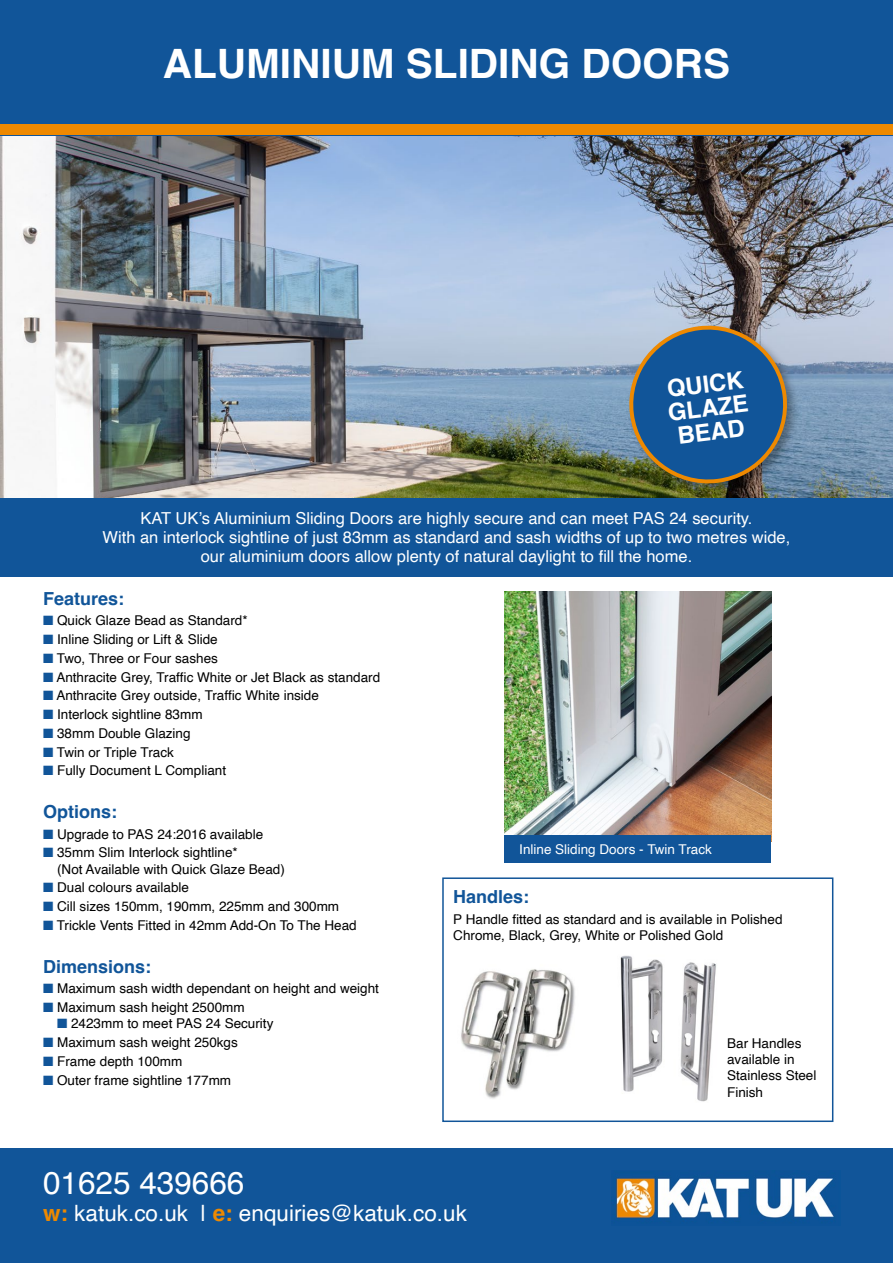
<style>
.page{position:relative;width:893px;height:1263px;background:#fff}
.page>*{position:absolute;margin:0;border:0;box-sizing:border-box;transform-origin:0 0}
.t1{font:700 40.5px "Helvetica";color:#fff}
.t2{font:31.5px "Helvetica";color:#fff}
.t3{font:700 23.85px/24.2px "Helvetica";color:#fff;text-align:justify}
.t4{font:22.5px "Helvetica";color:#fff}
.t5{font:700 18px "Helvetica";color:#159}
.t6{font:16.5px/19.2px "Helvetica";color:#fff;text-align:center}
.t7{font:13.5px/16.2px "Helvetica";color:#000}
.t8{font:13.5px "Helvetica";color:#fff}
.s1{color:#159}
.s2{font-weight:700;color:#ee8900}
</style>
<div class="page">
<div style="left:0;top:1148px;width:893px;height:115px;background:#159"></div>
<img style="left:612px;top:1176px;width:222px;height:46px">
<div style="left:442px;top:877px;width:391px;height:245px;border:2px solid #159"></div>
<img style="left:0;top:135px;width:893px;height:363px">
<div style="left:0;top:0;width:893px;height:135px;background:#159"></div>
<div style="left:0;top:124px;width:893px;height:11px;background:#ee8900"></div>
<div style="left:627px;top:323px;width:172px;height:173px;background:#000;opacity:.34"></div>
<svg style="left:627px;top:323px;width:163px;height:163px"></svg>
<div style="left:0;top:498px;width:893px;height:79px;background:#159"></div>
<img style="left:461px;top:969px;width:114px;height:130px">
<img style="left:620px;top:955px;width:96px;height:147px">
<img style="left:504px;top:591px;width:267px;height:245px">
<div style="left:504px;top:836px;width:267px;height:27px;background:#159"></div>
<h1 class="t1" style="left:163px;top:39px;width:568px">ALUMINIUM SLIDING DOORS</h1>
<h3 class="t3" style="left:664px;top:380px;width:82px;rotate:-7deg">QUICK GLAZE BEAD</h3>
<p class="t6" style="left:103px;top:509px;width:689px">KAT UK’s Aluminium Sliding Doors are highly secure and can meet PAS 24 security.<br>With an interlock sightline of just 83mm as standard and sash widths of up to two metres wide, our aluminium doors allow plenty of natural daylight to fill the home.</p>
<h3 class="t5" style="left:43px;top:587px;width:83px">Features:</h3>
<p class="t7" style="left:43px;top:613px;width:206px"><span class="s1">■</span> Quick Glaze Bead as Standard*</p>
<p class="t7" style="left:43px;top:632px;width:176px"><span class="s1">■</span> Inline Sliding or Lift &amp; Slide</p>
<p class="t7" style="left:43px;top:650px;width:176px"><span class="s1">■</span> Two, Three or Four sashes</p>
<p class="t7" style="left:43px;top:669px;width:339px"><span class="s1">■</span> Anthracite Grey, Traffic White or Jet Black as standard</p>
<p class="t7" style="left:43px;top:688px;width:277px"><span class="s1">■</span> Anthracite Grey outside, Traffic White inside</p>
<p class="t7" style="left:43px;top:707px;width:161px"><span class="s1">■</span> Interlock sightline 83mm</p>
<p class="t7" style="left:43px;top:725px;width:149px"><span class="s1">■</span> 38mm Double Glazing</p>
<p class="t7" style="left:43px;top:744px;width:132px"><span class="s1">■</span> Twin or Triple Track</p>
<p class="t7" style="left:43px;top:763px;width:185px"><span class="s1">■</span> Fully Document L Compliant</p>
<h3 class="t5" style="left:43px;top:801px;width:75px">Options:</h3>
<p class="t7" style="left:43px;top:826px;width:222px"><span class="s1">■</span> Upgrade to PAS 24:2016 available</p>
<p class="t7" style="left:57px;top:845px;width:229px;text-indent:-14px"><span class="s1">■</span> 35mm Slim Interlock sightline*<br>(Not Available with Quick Glaze Bead)</p>
<p class="t7" style="left:43px;top:880px;width:148px"><span class="s1">■</span> Dual colours available</p>
<p class="t7" style="left:43px;top:899px;width:298px"><span class="s1">■</span> Cill sizes 150mm, 190mm, 225mm and 300mm</p>
<p class="t7" style="left:43px;top:917px;width:315px"><span class="s1">■</span> Trickle Vents Fitted in 42mm Add-On To The Head</p>
<h3 class="t5" style="left:43px;top:955px;width:110px">Dimensions:</h3>
<p class="t7" style="left:43px;top:981px;width:337px"><span class="s1">■</span> Maximum sash width dependant on height and weight</p>
<p class="t7" style="left:43px;top:1000px;width:203px"><span class="s1">■</span> Maximum sash height 2500mm</p>
<p class="t7" style="left:57px;top:1016px;width:218px"><span class="s1">■</span> 2423mm to meet PAS 24 Security</p>
<p class="t7" style="left:43px;top:1034px;width:196px"><span class="s1">■</span> Maximum sash weight 250kgs</p>
<p class="t7" style="left:43px;top:1053px;width:141px"><span class="s1">■</span> Frame depth 100mm</p>
<p class="t7" style="left:43px;top:1072px;width:190px"><span class="s1">■</span> Outer frame sightline 177mm</p>
<p class="t8" style="left:519px;top:838px;width:194px">Inline Sliding Doors - Twin Track</p>
<h3 class="t5" style="left:453px;top:886px;width:78px">Handles:</h3>
<p class="t7" style="left:453px;top:911px;width:331px">P Handle fitted as standard and is available in Polished<br>Chrome, Black, Grey, White or Polished Gold</p>
<p class="t7" style="left:727px;top:1035px;width:91px">Bar Handles available in<br>Stainless Steel<br>Finish</p>
<h2 class="t2" style="left:43px;top:1159px;width:203px">01625 439666</h2>
<h3 class="t4" style="left:43px;top:1196px;width:425px"><span class="s2">w:</span> katuk.co.uk | <span class="s2">e:</span> enquiries@katuk.co.uk</h3>
</div>
